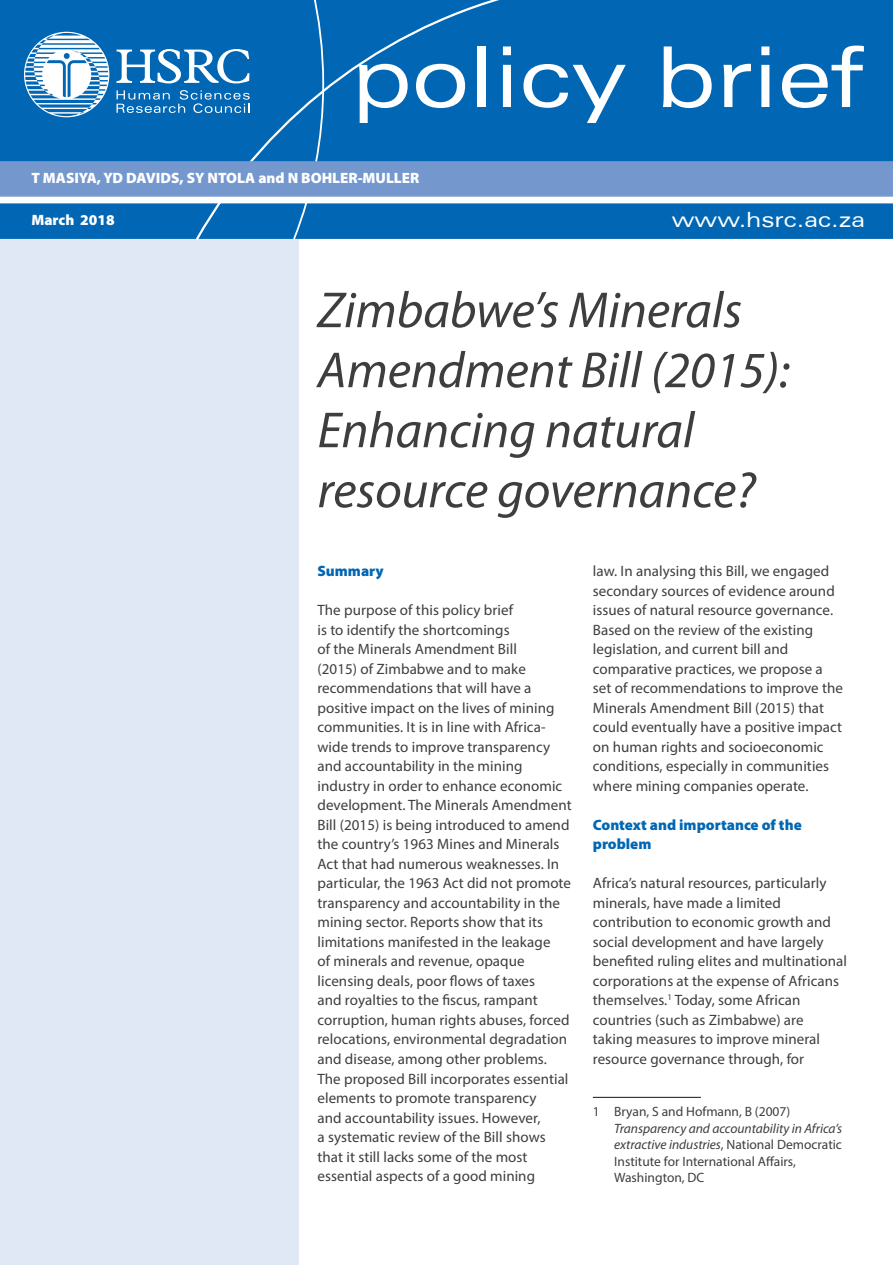
<style>
.page{position:relative;width:893px;height:1265px;background:#fff}
.page>*{position:absolute;margin:0;border:0;box-sizing:border-box;transform-origin:0 0}
.t1{font:expanded 84px "Zurich BT";color:#fff}
.t2{font:italic 51px/60px "Myriad Pro";letter-spacing:-.005em;color:#3e3e3f}
.t3{font:expanded 21px "Zurich BT";color:#fff}
.t4{font:15px/19.5px "Myriad Pro";letter-spacing:.005em;color:#3e3e3f}
.t5{font:900 15px "Myriad Pro";color:#fff}
.t6{font:900 15px/19.5px "Myriad Pro";color:#0166b3}
.t7{font:13.5px/16.5px "Myriad Pro";color:#3e3e3f}
.s1{font-style:italic}
</style>
<div class="page">
<div style="left:0;top:241px;width:299px;height:1023px;background:#e1e8f5"></div>
<hr style="left:593px;top:1096px;width:108px;height:1px;background:#231f20">
<svg style="left:0;top:0;width:893px;height:241px;background:#2377bc"></svg>
<h1 class="t1" style="left:351px;top:28px;width:513px">policy brief</h1>
<p class="t5" style="left:31px;top:168px;width:389px">T MASIYA, YD DAVIDS, SY NTOLA and N BOHLER-MULLER</p>
<p class="t5" style="left:31px;top:209px;width:85px">March 2018</p>
<h3 class="t3" style="left:672px;top:207px;width:195px">www.hsrc.ac.za</h3>
<h2 class="t2" style="left:317px;top:279px;width:474px">Zimbabwe’s Minerals<br>Amendment Bill (2015):<br>Enhancing natural resource governance?</h2>
<p class="t6" style="left:317px;top:560px;width:68px">Summary</p>
<p class="t4" style="left:317px;top:600px;width:256px">The purpose of this policy brief<br>is to identify the shortcomings<br>of the Minerals Amendment Bill<br>(2015) of Zimbabwe and to make recommendations that will have a positive impact on the lives of mining communities. It is in line with Africa&shy;wide trends to improve transparency and accountability in the mining industry in order to enhance economic development. The Minerals Amendment Bill (2015) is being introduced to amend the country’s 1963 Mines and Minerals Act that had numerous weaknesses. In particular, the 1963 Act did not promote transparency and accountability in the mining sector. Reports show that its limitations manifested in the leakage<br>of minerals and revenue, opaque licensing deals, poor flows of taxes<br>and royalties to the fiscus, rampant corruption, human rights abuses, forced relocations, environmental degradation and disease, among other problems.<br>The proposed Bill incorporates essential elements to promote transparency<br>and accountability issues. However,<br>a systematic review of the Bill shows that it still lacks some of the most essential aspects of a good mining</p>
<p class="t4" style="left:593px;top:561px;width:252px">law. In analysing this Bill, we engaged secondary sources of evidence around issues of natural resource governance.<br>Based on the review of the existing legislation, and current bill and comparative practices, we propose a set of recommendations to improve the Minerals Amendment Bill (2015) that could eventually have a positive impact on human rights and socioeconomic conditions, especially in communities where mining companies operate.</p>
<p class="t6" style="left:593px;top:814px;width:210px">Context and importance of the problem</p>
<p class="t4" style="left:593px;top:873px;width:256px">Africa’s natural resources, particularly minerals, have made a limited contribution to economic growth and social development and have largely benefited ruling elites and multinational corporations at the expense of Africans themselves.<sup>1</sup> Today, some African countries (such as Zimbabwe) are taking measures to improve mineral resource governance through, for</p>
<p class="t7" style="left:593px;top:1103px;width:199px">1 Bryan, S and Hofmann, B (2007)</p>
<p class="t7" style="left:614px;top:1119px;width:229px"><span class="s1">Transparency and accountability in Africa’s extractive industries</span>, National Democratic Institute for International Affairs, Washington, DC</p>
</div>
